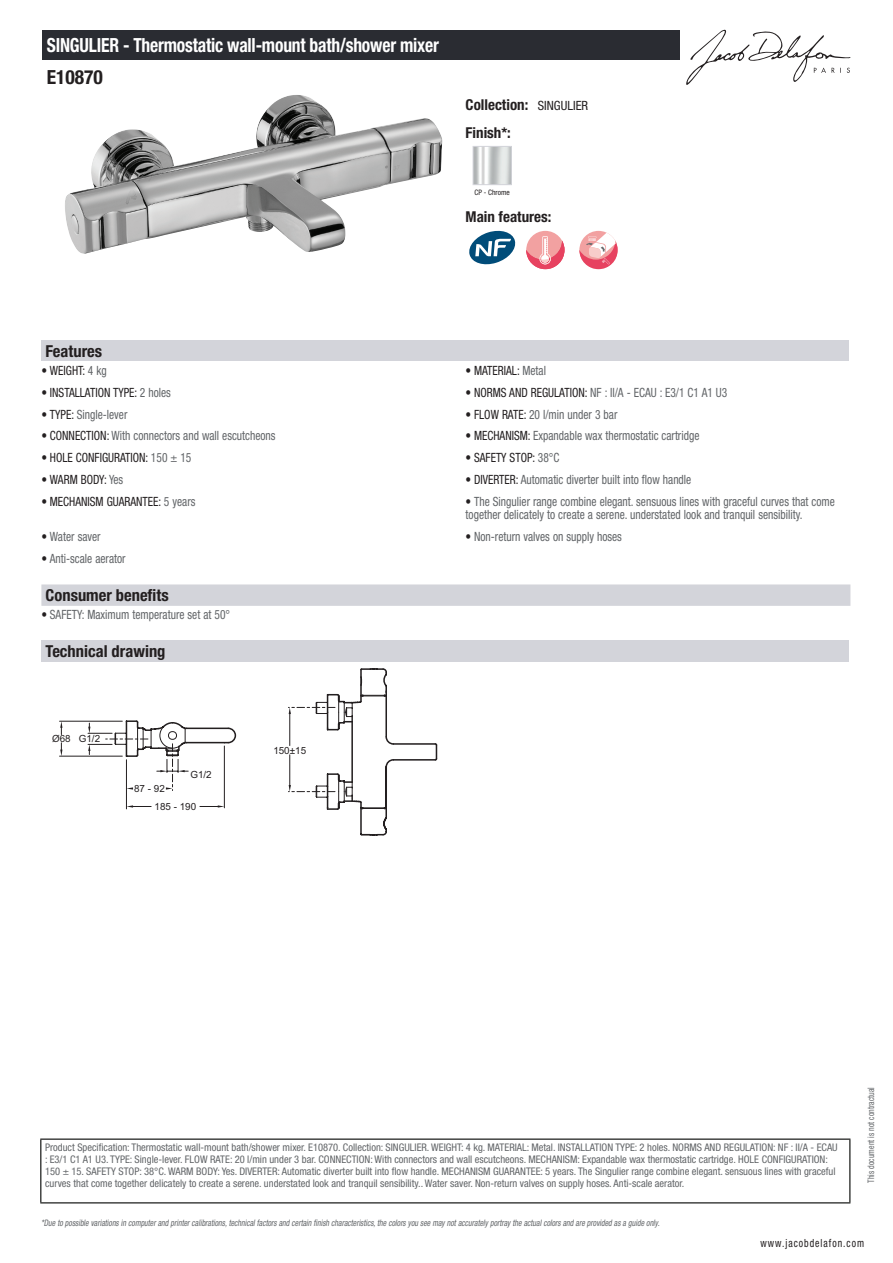
<style>
.page{position:relative;width:893px;height:1263px;background:#fff}
.page>*{position:absolute;margin:0;border:0;box-sizing:border-box;transform-origin:0 0}
.t1{font:700 condensed 19.5px "Helvetica Neue LT Std";letter-spacing:-.01em;color:#fff;scale:.9 1}
.t2{font:700 condensed 19.5px "Helvetica Neue LT Std";color:#231f20}
.t3{font:700 condensed 16.5px "Helvetica Neue LT Std";color:#231f20}
.t4{font:700 condensed 15px/27.8px "Helvetica Neue LT Std";color:#231f20}
.t5{font:condensed 12.75px/13.5px "Helvetica Neue LT Std";color:#626568;scale:.9 1}
.t6{font:condensed 12.75px "Helvetica Neue LT Std";color:#231f20;scale:.9 1}
.t7{font:condensed 11.25px "Helvetica Neue LT Std";letter-spacing:.1em;color:#231f20;scale:.87 1}
.t8{font:condensed 10.5px/12px "Helvetica Neue LT Std";color:#626568}
.t9{font:9.9px "Arial";color:#231f20}
.t10{font:italic condensed 9px "Helvetica Neue LT Std";color:#626568;scale:.87 1}
.t11{font:condensed 9px "Helvetica Neue LT Std";color:#626568;scale:.87 1}
.t12{font:condensed 7.5px "Helvetica Neue LT Std";color:#231f20}
.s1{font-weight:400;font-size:12.75px}
.s2{color:#626568}
.s3{color:#231f20}
</style>
<div class="page">
<svg style="left:686px;top:30px;width:164px;height:55px"></svg>
<img style="left:65px;top:95px;width:378px;height:159px">
<img style="left:475px;top:148px;width:35px;height:35px">
<div style="left:473px;top:146px;width:39px;height:39px;border:1px solid #d3d4da"></div>
<svg style="left:469px;top:231px;width:46px;height:33px"></svg>
<div style="left:526px;top:231px;width:38px;height:38px;background:#f2a1a1;border-radius:50%"></div>
<svg style="left:526px;top:236px;width:38px;height:33px"></svg>
<div style="left:579px;top:231px;width:39px;height:38px;background:#f2a1a1;border-radius:50%"></div>
<svg style="left:579px;top:233px;width:39px;height:36px"></svg>
<div style="left:41px;top:340px;width:808px;height:21px;background:#d3d4da"></div>
<div style="left:41px;top:584px;width:809px;height:22px;background:#d3d4da"></div>
<div style="left:41px;top:640px;width:808px;height:22px;background:#d3d4da"></div>
<svg style="left:60px;top:668px;width:377px;height:168px"></svg>
<div style="left:43px;top:30px;width:637px;height:30px;background:#2a2c32"></div>
<hr style="left:40px;top:1138px;width:810px;height:2px;background:#040503">
<hr style="left:40px;top:1140px;width:1px;height:62px;background:#040503">
<hr style="left:849px;top:1140px;width:1px;height:62px;background:#040503">
<hr style="left:40px;top:1202px;width:810px;height:1px;background:#040503">
<h1 class="t1" style="left:47px;top:33px;width:437px">SINGULIER - Thermostatic wall-mount bath/shower mixer</h1>
<h1 class="t2" style="left:47px;top:65px;width:58px">E10870</h1>
<h3 class="t4" style="left:466px;top:90px;width:124px">Collection: <span class="s1">SINGULIER<br></span>Finish*:</h3>
<p class="t12" style="left:474px;top:188px;width:37px">CP - Chrome</p>
<h3 class="t4" style="left:466px;top:203px;width:87px">Main features:</h3>
<h2 class="t3" style="left:46px;top:341px;width:58px">Features</h2>
<p class="t6" style="left:41px;top:363px;width:74px">• WEIGHT: <span class="s2">4 kg</span></p>
<p class="t6" style="left:466px;top:363px;width:91px">• MATERIAL: <span class="s2">Metal</span></p>
<p class="t6" style="left:41px;top:385px;width:145px">• INSTALLATION TYPE: <span class="s2">2 holes</span></p>
<p class="t5" style="left:466px;top:385px;width:292px"><span class="s3">• NORMS AND REGULATION:</span> NF : II/A - ECAU : E3/1 C1 A1 U3</p>
<p class="t5" style="left:41px;top:407px;width:97px"><span class="s3">• TYPE:</span> Single-lever</p>
<p class="t5" style="left:466px;top:407px;width:170px"><span class="s3">• FLOW RATE:</span> 20 l/min under 3 bar</p>
<p class="t5" style="left:41px;top:429px;width:262px"><span class="s3">• CONNECTION:</span> With connectors and wall escutcheons</p>
<p class="t5" style="left:466px;top:429px;width:261px"><span class="s3">• MECHANISM:</span> Expandable wax thermostatic cartridge</p>
<p class="t6" style="left:41px;top:450px;width:168px">• HOLE CONFIGURATION: <span class="s2">150 ± 15</span></p>
<p class="t6" style="left:466px;top:450px;width:106px">• SAFETY STOP: <span class="s2">38°C</span></p>
<p class="t6" style="left:41px;top:472px;width:92px">• WARM BODY: <span class="s2">Yes</span></p>
<p class="t5" style="left:466px;top:473px;width:252px"><span class="s3">• DIVERTER:</span> Automatic diverter built into flow handle</p>
<p class="t6" style="left:41px;top:494px;width:173px">• MECHANISM GUARANTEE: <span class="s2">5 years</span></p>
<p class="t5" style="left:466px;top:495px;width:412px"><span class="s3">•</span> The Singulier range combine elegant. sensuous lines with graceful curves that come together delicately to create a serene. understated look and tranquil sensibility.</p>
<p class="t5" style="left:41px;top:530px;width:67px"><span class="s3">•</span> Water saver</p>
<p class="t5" style="left:466px;top:530px;width:175px"><span class="s3">•</span> Non-return valves on supply hoses</p>
<p class="t5" style="left:41px;top:552px;width:95px"><span class="s3">•</span> Anti-scale aerator</p>
<h2 class="t3" style="left:46px;top:585px;width:125px">Consumer benefits</h2>
<p class="t5" style="left:41px;top:608px;width:211px"><span class="s3">•</span> SAFETY: Maximum temperature set at 50°</p>
<h2 class="t3" style="left:46px;top:641px;width:121px">Technical drawing</h2>
<p class="t9" style="left:52px;top:732px;width:50px">Ø68 G1/2</p>
<p class="t9" style="left:134px;top:782px;width:32px">87 - 92</p>
<p class="t9" style="left:190px;top:768px;width:23px">G1/2</p>
<p class="t9" style="left:155px;top:799px;width:43px">185 - 190</p>
<p class="t9" style="left:273px;top:743px;width:34px">150±15</p>
<p class="t8" style="left:45px;top:1141px;width:794px">Product Specification: Thermostatic wall-mount bath/shower mixer. E10870. Collection: SINGULIER. WEIGHT: 4 kg. MATERIAL: Metal. INSTALLATION TYPE: 2 holes. NORMS AND REGULATION: NF : II/A - ECAU : E3/1 C1 A1 U3. TYPE: Single-lever. FLOW RATE: 20 l/min under 3 bar. CONNECTION: With connectors and wall escutcheons. MECHANISM: Expandable wax thermostatic cartridge. HOLE CONFIGURATION:<br>150 ± 15. SAFETY STOP: 38°C. WARM BODY: Yes. DIVERTER: Automatic diverter built into flow handle. MECHANISM GUARANTEE: 5 years. The Singulier range combine elegant. sensuous lines with graceful curves that come together delicately to create a serene. understated look and tranquil sensibility.. Water saver. Non-return valves on supply hoses. Anti-scale aerator.</p>
<p class="t10" style="left:41px;top:1217px;width:714px">*Due to possible variationsin computerand printercalibrations,technicalfactorsand certain finish characteristics,the colorsyou see maynotaccuratelyportraythe actualcolorsand are provided asa guide only.</p>
<p class="t11" style="left:866px;top:1183px;width:111px;rotate:-90deg">This document is not contractual</p>
<p class="t7" style="left:760px;top:1237px;width:121px">www.jacobdelafon.com</p>
</div>
